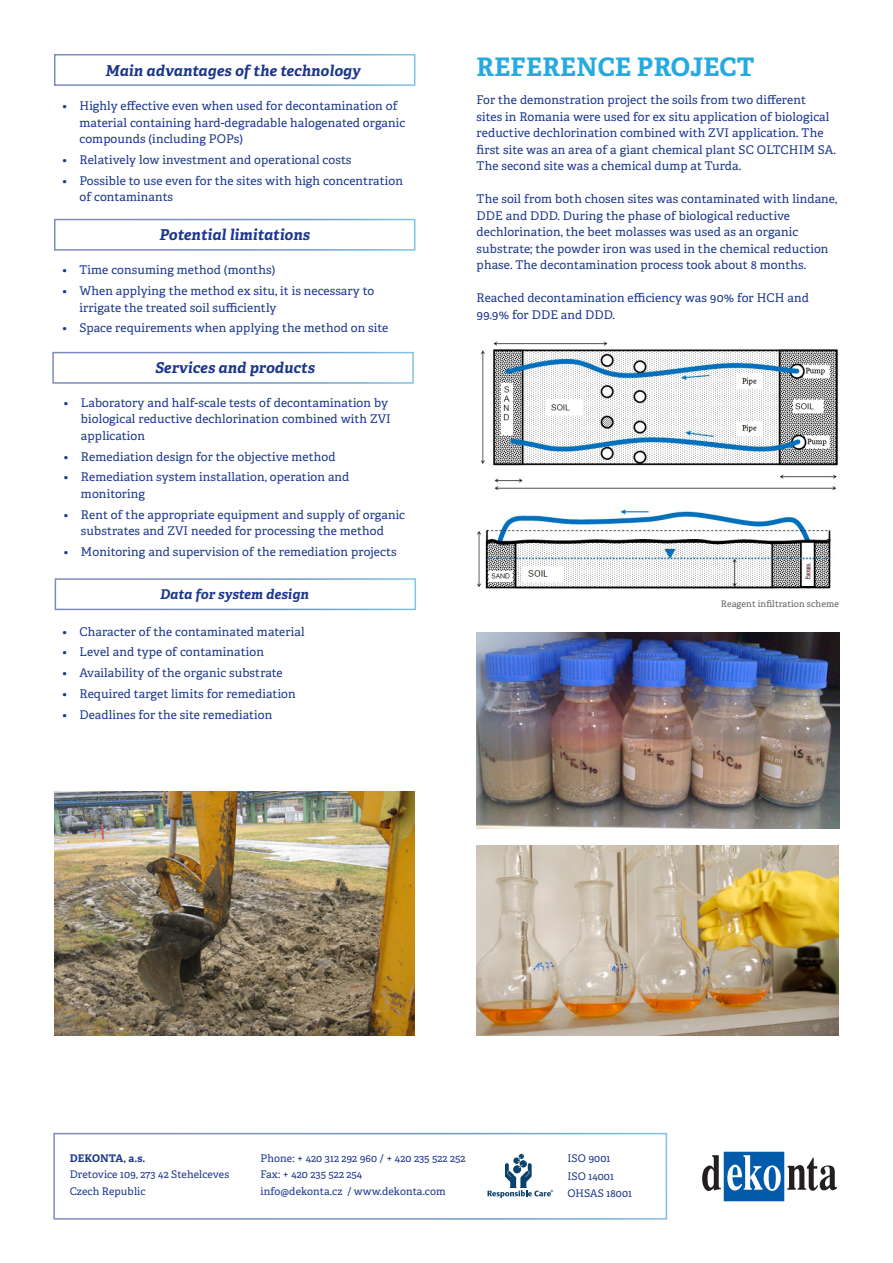
<style>
.page{position:relative;width:893px;height:1263px;background:#fff}
.page>*{position:absolute;margin:0;border:0;box-sizing:border-box;transform-origin:0 0}
.t1{font:700 25.5px "Adelle";letter-spacing:.01em;color:#24aae1}
.t2{font:italic 700 15px "Adelle";letter-spacing:.01em;color:#1c378c}
.t3{font:italic 700 13.5px "Adelle";letter-spacing:.01em;color:#1c378c}
.t4{font:12px/16.5px "Adelle";letter-spacing:.01em;color:#1c378c}
.t5{font:10.5px/16.5px "Adelle";letter-spacing:.01em;color:#1c378c}
.t6{font:700 10.5px "Adelle";letter-spacing:.01em;color:#1c378c}
.t7{font:9px "Adelle";letter-spacing:.01em;color:#636366}
</style>
<div class="page">
<svg style="left:702px;top:1152px;width:135px;height:49px"></svg>
<svg style="left:487px;top:1154px;width:66px;height:44px"></svg>
<div style="left:53px;top:1133px;width:614px;height:86px;border:2px solid #fff"></div>
<div style="left:54px;top:219px;width:361px;height:32px;border:2px solid #fff"></div>
<div style="left:52px;top:352px;width:362px;height:32px;border:2px solid #fff"></div>
<div style="left:55px;top:578px;width:361px;height:32px;border:2px solid #fff"></div>
<div style="left:54px;top:54px;width:361px;height:32px;border:2px solid #fff"></div>
<img style="left:477px;top:341px;width:361px;height:248px">
<img style="left:477px;top:845px;width:362px;height:191px">
<img style="left:477px;top:632px;width:362px;height:196px">
<img style="left:55px;top:792px;width:359px;height:244px">
<p class="t2" style="left:105px;top:60px;width:257px">Main advantages of the technology</p>
<p class="t4" style="left:80px;top:97px;width:327px;text-indent:-17px">• Highly effective even when used for decontamination of material containing hard-degradable halogenated organic compounds (including POPs)</p>
<p class="t4" style="left:63px;top:151px;width:290px">• Relatively low investment and operational costs</p>
<p class="t4" style="left:80px;top:172px;width:325px;text-indent:-17px">• Possible to use even for the sites with high concentration of contaminants</p>
<p class="t2" style="left:159px;top:224px;width:152px">Potential limitations</p>
<p class="t4" style="left:63px;top:261px;width:214px">• Time consuming method (months)</p>
<p class="t4" style="left:80px;top:282px;width:296px;text-indent:-17px">• When applying the method ex situ, it is necessary to irrigate the treated soil sufficiently</p>
<p class="t4" style="left:63px;top:319px;width:327px">• Space requirements when applying the method on site</p>
<p class="t2" style="left:155px;top:357px;width:161px">Services and products</p>
<p class="t4" style="left:81px;top:394px;width:311px;text-indent:-17px">• Laboratory and half-scale tests of decontamination by biological reductive dechlorination combined with ZVI application</p>
<p class="t4" style="left:64px;top:447px;width:273px">• Remediation design for the objective method</p>
<p class="t4" style="left:81px;top:468px;width:270px;text-indent:-17px">• Remediation system installation, operation and monitoring</p>
<p class="t4" style="left:64px;top:505px;width:343px;text-align:center">• Rent of the appropriate equipment and supply of organic substrates and ZVI needed for processing the method</p>
<p class="t4" style="left:64px;top:543px;width:334px">• Monitoring and supervision of the remediation projects</p>
<p class="t3" style="left:160px;top:585px;width:150px">Data for system design</p>
<p class="t4" style="left:63px;top:623px;width:244px">• Character of the contaminated material</p>
<p class="t4" style="left:63px;top:643px;width:203px">• Level and type of contamination</p>
<p class="t4" style="left:63px;top:664px;width:222px">• Availability of the organic substrate</p>
<p class="t4" style="left:63px;top:685px;width:235px">• Required target limits for remediation</p>
<p class="t4" style="left:63px;top:706px;width:211px">• Deadlines for the site remediation</p>
<p class="t1" style="left:477px;top:49px;width:279px">REFERENCE PROJECT</p>
<p class="t4" style="left:477px;top:91px;width:361px">For the demonstration project the soils from two different<br>sites in Romania were used for ex situ application of biological reductive dechlorination combined with ZVI application. The first site was an area of a giant chemical plant SC OLTCHIM SA.<br>The second site was a chemical dump at Turda.</p>
<p class="t4" style="left:477px;top:190px;width:362px">The soil from both chosen sites was contaminated with lindane, DDE and DDD. During the phase of biological reductive dechlorination, the beet molasses was used as an organic substrate; the powder iron was used in the chemical reduction phase. The decontamination process took about 8 months.</p>
<p class="t4" style="left:477px;top:289px;width:334px">Reached decontamination efficiency was 90% for HCH and<br>99.9% for DDE and DDD.</p>
<p class="t7" style="left:721px;top:597px;width:119px">Reagent infiltration scheme</p>
<p class="t6" style="left:70px;top:1150px;width:77px">DEKONTA, a.s.</p>
<p class="t5" style="left:70px;top:1166px;width:161px">Dretovice 109, 273 42 Stehelceves<br>Czech Republic</p>
<p class="t5" style="left:261px;top:1149px;width:206px">Phone: + 420 312 292 960 / + 420 235 522 252<br>Fax: + 420 235 522 254<br>info@dekonta.cz / www.dekonta.com</p>
<p class="t5" style="left:567px;top:1149px;width:66px;line-height:17.7px">ISO 9001<br>ISO 14001<br>OHSAS 18001</p>
</div>
